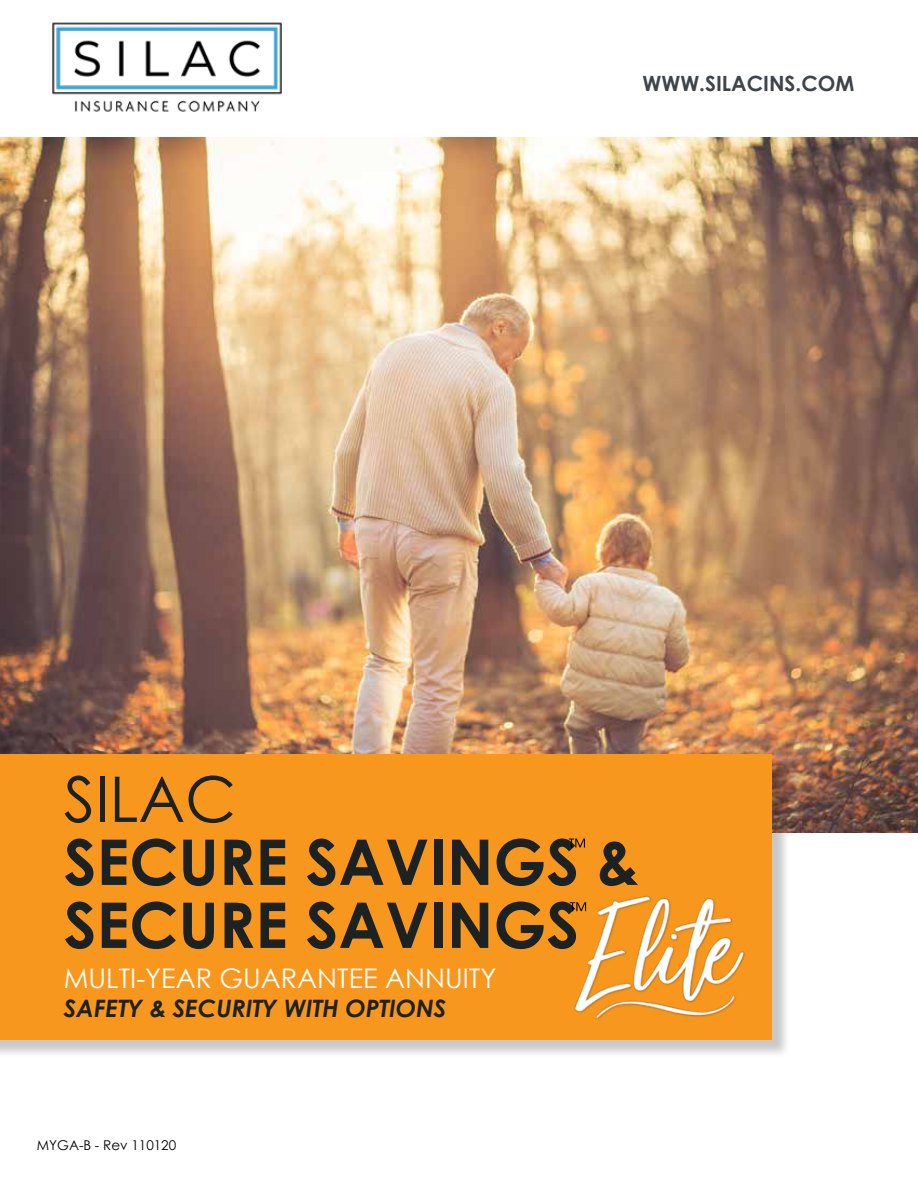
<style>
.page{position:relative;width:918px;height:1188px;background:#fff}
.page>*{position:absolute;margin:0;border:0;box-sizing:border-box;transform-origin:0 0}
.t1{font:700 63px/63px "Century Gothic";color:#1c2121}
.t2{font:63px "Century Gothic";color:#1c2121}
.t3{font:27px "Century Gothic";color:#fff}
.t4{font:italic 700 24px "Century Gothic";color:#1c2121}
.t5{font:700 21px "Century Gothic";color:#3e444a}
.t6{font:13.5px "Century Gothic";color:#000}
</style>
<div class="page">
<img style="left:0;top:137px;width:918px;height:696px">
<div style="left:0;top:756px;width:790px;height:302px;background:#000;opacity:.22"></div>
<div style="left:0;top:754px;width:772px;height:285px;background:#f8971d"></div>
<img style="left:572px;top:896px;width:173px;height:123px">
<img style="left:52px;top:22px;width:230px;height:90px">
<svg style="left:569px;top:839px;width:16px;height:8px"></svg>
<svg style="left:570px;top:902px;width:16px;height:9px"></svg>
<p class="t5" style="left:643px;top:68px;width:213px">WWW.SILACINS.COM</p>
<p class="t2" style="left:64px;top:755px;width:174px">SILAC</p>
<p class="t1" style="left:64px;top:828px;width:577px">SECURE SAVINGS &amp;<br>SECURE SAVINGS</p>
<p class="t3" style="left:64px;top:959px;width:434px">MULTI-YEAR GUARANTEE ANNUITY</p>
<p class="t4" style="left:64px;top:990px;width:384px">SAFETY &amp; SECURITY WITH OPTIONS</p>
<p class="t6" style="left:37px;top:1136px;width:141px">MYGA-B - Rev 110120</p>
</div>
